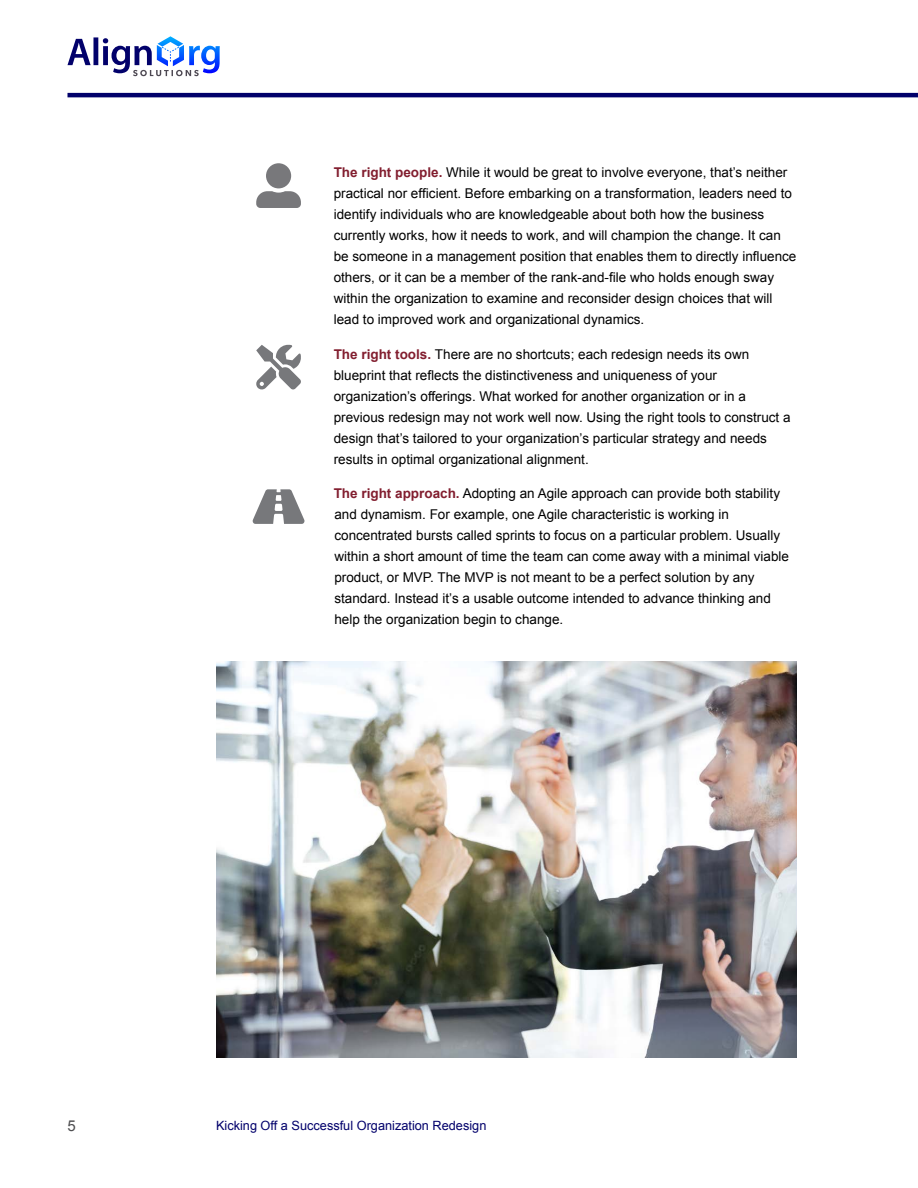
<style>
.page{position:relative;width:918px;height:1188px;background:#fff}
.page>*{position:absolute;margin:0;border:0;box-sizing:border-box;transform-origin:0 0}
.t1{font:15px "Arial";color:#4d4d4f}
.t2{font:13.5px/21px "Arial";color:#000}
.t3{font:12.75px "Arial";color:#02016b}
.s1{font-weight:700;color:#821e2f}
</style>
<div class="page">
<svg style="left:68px;top:36px;width:152px;height:40px"></svg>
<hr style="left:68px;top:93px;width:850px;height:4px;background:#02016b">
<svg style="left:256px;top:163px;width:45px;height:45px"></svg>
<svg style="left:256px;top:345px;width:45px;height:44px"></svg>
<svg style="left:253px;top:489px;width:52px;height:35px"></svg>
<img style="left:216px;top:662px;width:580px;height:396px">
<p class="t2" style="left:334px;top:162px;width:464px"><span class="s1">The right people.</span> While it would be great to involve everyone, that’s neither practical nor efficient. Before embarking on a transformation, leaders need to identify individuals who are knowledgeable about both how the business currently works, how it needs to work, and will champion the change. It can be someone in a management position that enables them to directly influence others, or it can be a member of the rank-and-file who holds enough sway within the organization to examine and reconsider design choices that will lead to improved work and organizational dynamics.</p>
<p class="t2" style="left:334px;top:344px;width:458px"><span class="s1">The right tools.</span> There are no shortcuts; each redesign needs its own blueprint that reflects the distinctiveness and uniqueness of your organization’s offerings. What worked for another organization or in a previous redesign may not work well now. Using the right tools to construct a design that’s tailored to your organization’s particular strategy and needs results in optimal organizational alignment.</p>
<p class="t2" style="left:334px;top:483px;width:457px"><span class="s1">The right approach.</span> Adopting an Agile approach can provide both stability and dynamism. For example, one Agile characteristic is working in concentrated bursts called sprints to focus on a particular problem. Usually within a short amount of time the team can come away with a minimal viable product, or MVP. The MVP is not meant to be a perfect solution by any standard. Instead it’s a usable outcome intended to advance thinking and help the organization begin to change.</p>
<p class="t1" style="left:68px;top:1116px;width:10px">5</p>
<p class="t3" style="left:216px;top:1117px;width:272px">Kicking Off a Successful Organization Redesign</p>
</div>
